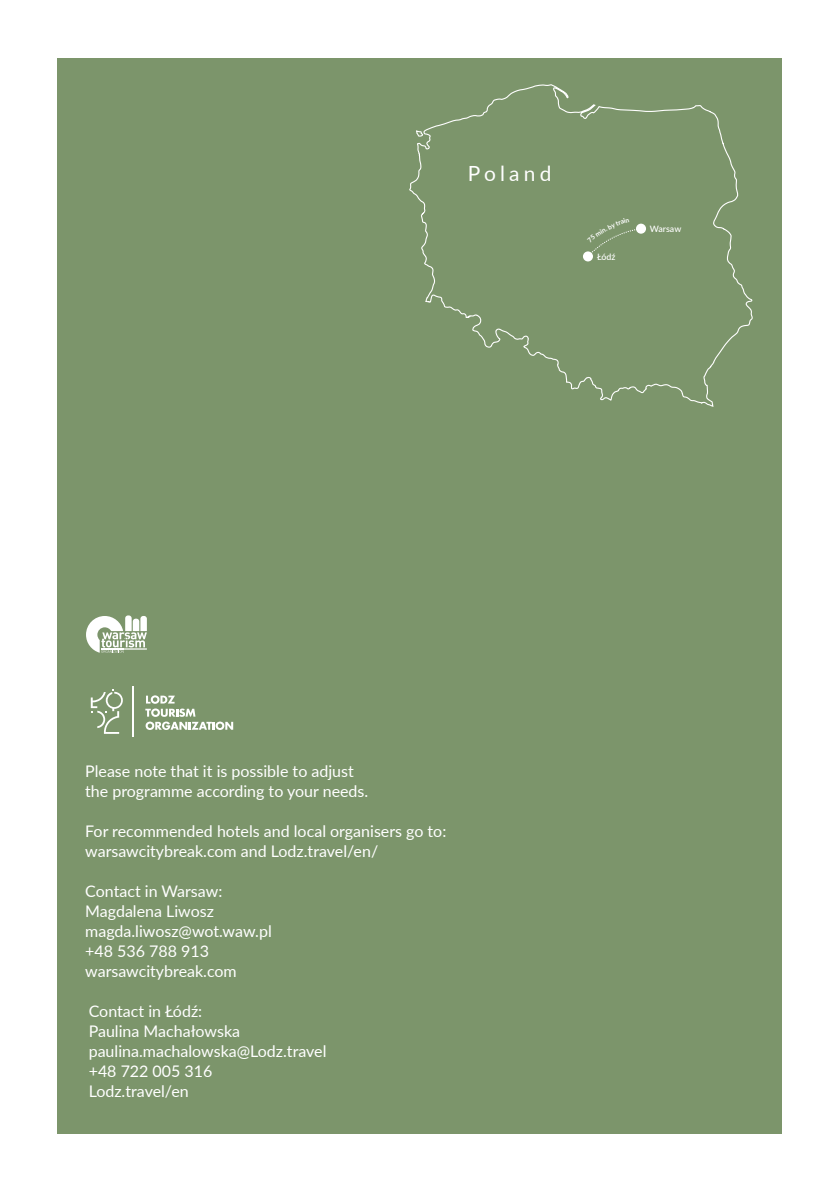
<style>
.page{position:relative;width:840px;height:1191px;background:#fff}
.page>*{position:absolute;margin:0;border:0;box-sizing:border-box;transform-origin:0 0}
.t1{font:21px "Lato";letter-spacing:.2em;color:#fff}
.t2{font:16px/20px "Lato";color:#fff}
.t3{font:500 8.8px "Lato";color:#fff}
</style>
<div class="page">
<div style="left:58px;top:58px;width:723px;height:1075px;background:#7c956b"></div>
<svg style="left:409px;top:84px;width:344px;height:323px"></svg>
<div style="left:635px;top:224px;width:10px;height:10px;background:#fff;border-radius:50%"></div>
<svg style="left:582px;top:251px;width:10px;height:10px"></svg>
<svg style="left:86px;top:615px;width:61px;height:38px"></svg>
<hr style="left:133px;top:686px;width:1px;height:50px;background:#fff">
<svg style="left:91px;top:689px;width:32px;height:45px"></svg>
<svg style="left:145px;top:695px;width:88px;height:35px"></svg>
<svg style="left:587px;top:218px;width:54px;height:39px"></svg>
<h1 class="t1" style="left:467px;top:159px;width:85px">Poland</h1>
<p class="t3" style="left:596px;top:250px;width:20px">Łódź</p>
<p class="t3" style="left:649px;top:222px;width:33px">Warsaw</p>
<p class="t2" style="left:85px;top:760px;width:284px">Please note that it is possible to adjust the programme according to your needs.</p>
<p class="t2" style="left:85px;top:820px;width:362px">For recommended hotels and local organisers go to: warsawcitybreak.com and Lodz.travel/en/</p>
<p class="t2" style="left:85px;top:880px;width:188px">Contact in Warsaw:<br>Magdalena Liwosz magda.liwosz@wot.waw.pl +48 536 788 913 warsawcitybreak.com</p>
<p class="t2" style="left:89px;top:1000px;width:239px">Contact in Łódź:<br>Paulina Machałowska paulina.machalowska@Lodz.travel +48 722 005 316<br>Lodz.travel/en</p>
</div>
